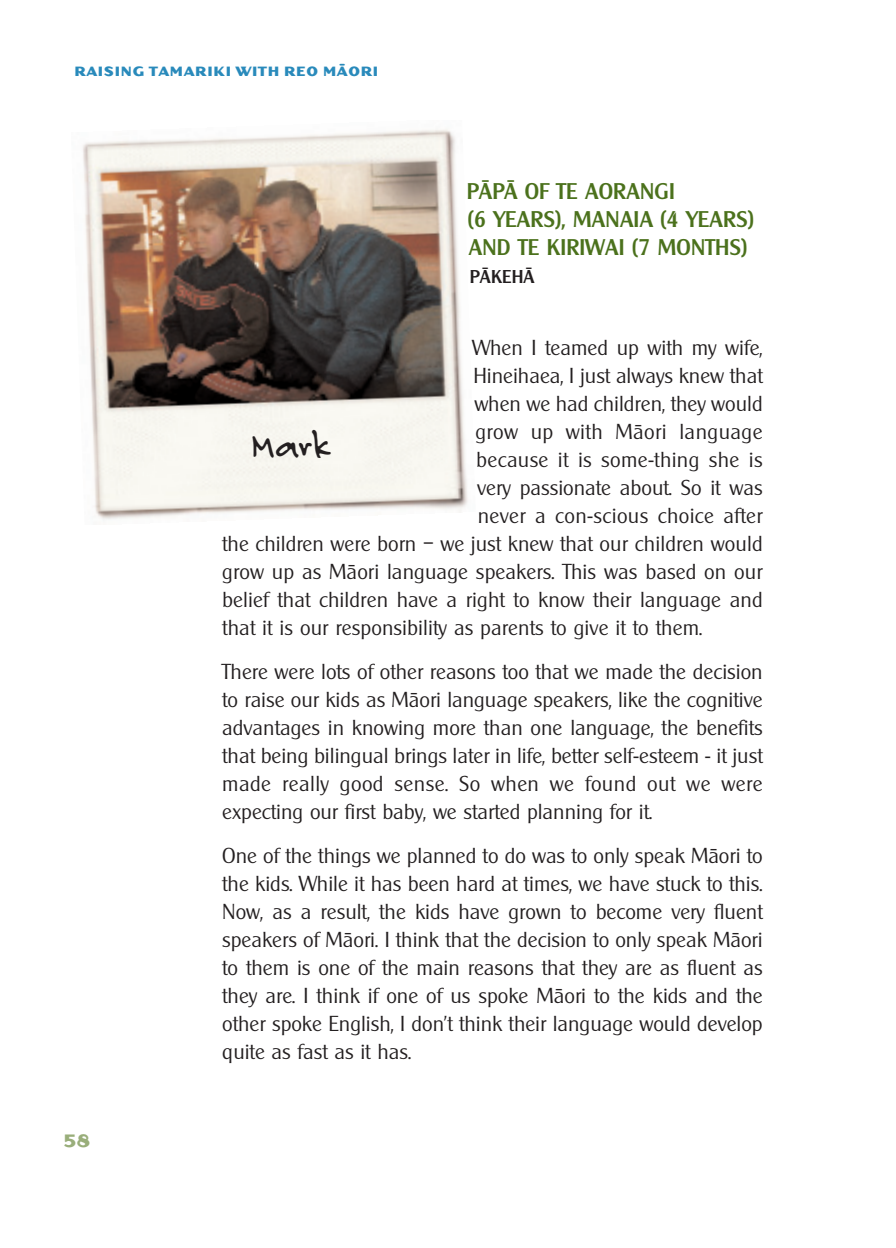
<style>
.page{position:relative;width:896px;height:1248px;background:#fff}
.page>*{position:absolute;margin:0;border:0;box-sizing:border-box;transform-origin:0 0}
.t1{font:40px "Felt Tip Maori";color:#231f20}
.t2{font:22px/28px "Cleargothic Medium Maori";letter-spacing:.01em;color:#4b711c}
.t3{font:21px/28px "Cleargothic Light Maori";letter-spacing:.005em;color:#231f20;text-align:justify}
.t4{font:700 20px "Dogma";color:#99ae7a}
.t5{font:18px "Cleargothic Medium Maori";letter-spacing:.01em;color:#231f20}
.t6{font:700 15px "Dogma Maori";letter-spacing:.06em;color:#298abb}
</style>
<div class="page">
<img style="left:83px;top:129px;width:385px;height:391px">
<p class="t6" style="left:75px;top:64px;width:305px">RAISING TAMARIKI WITH REO MÄORI</p>
<p class="t2" style="left:467px;top:179px;width:288px">PÄPÄ OF TE AORANGI<br>(6 YEARS), MANAIA (4 YEARS)<br>AND TE KIRIWAI (7 MONTHS)</p>
<p class="t5" style="left:470px;top:270px;width:66px">PÄKEHÄ</p>
<p class="t4" style="left:63px;top:1131px;width:28px">58</p>
<p class="t3" style="left:472px;top:335px;width:292px">When I teamed up with my wife,</p>
<p class="t3" style="left:473px;top:363px;width:291px">Hineihaea, I just always knew that</p>
<p class="t3" style="left:474px;top:391px;width:290px">when we had children, they would</p>
<p class="t3" style="left:475px;top:419px;width:289px">grow up with Mäori language</p>
<p class="t3" style="left:476px;top:447px;width:288px">because it is some-thing she is</p>
<p class="t3" style="left:477px;top:475px;width:287px">very passionate about. So it was</p>
<p class="t3" style="left:478px;top:503px;width:286px">never a con-scious choice after</p>
<p class="t3" style="left:222px;top:531px;width:542px">the children were born – we just knew that our children would</p>
<p class="t3" style="left:222px;top:559px;width:542px">grow up as Mäori language speakers. This was based on our</p>
<p class="t3" style="left:222px;top:587px;width:542px">belief that children have a right to know their language and</p>
<p class="t3" style="left:222px;top:615px;width:482px">that it is our responsibility as parents to give it to them.</p>
<p class="t3" style="left:222px;top:659px;width:542px">There were lots of other reasons too that we made the decision to raise our kids as Mäori language speakers, like the cognitive advantages in knowing more than one language, the benefits that being bilingual brings later in life, better self-esteem - it just made really good sense. So when we found out we were expecting our first baby, we started planning for it.</p>
<p class="t3" style="left:222px;top:843px;width:542px">One of the things we planned to do was to only speak Mäori to the kids. While it has been hard at times, we have stuck to this.<br>Now, as a result, the kids have grown to become very fluent speakers of Mäori. I think that the decision to only speak Mäori to them is one of the main reasons that they are as fluent as they are. I think if one of us spoke Mäori to the kids and the other spoke English, I don’t think their language would develop quite as fast as it has.</p>
<h1 class="t1" style="left:251px;top:419px;width:82px">Mark</h1>
</div>
